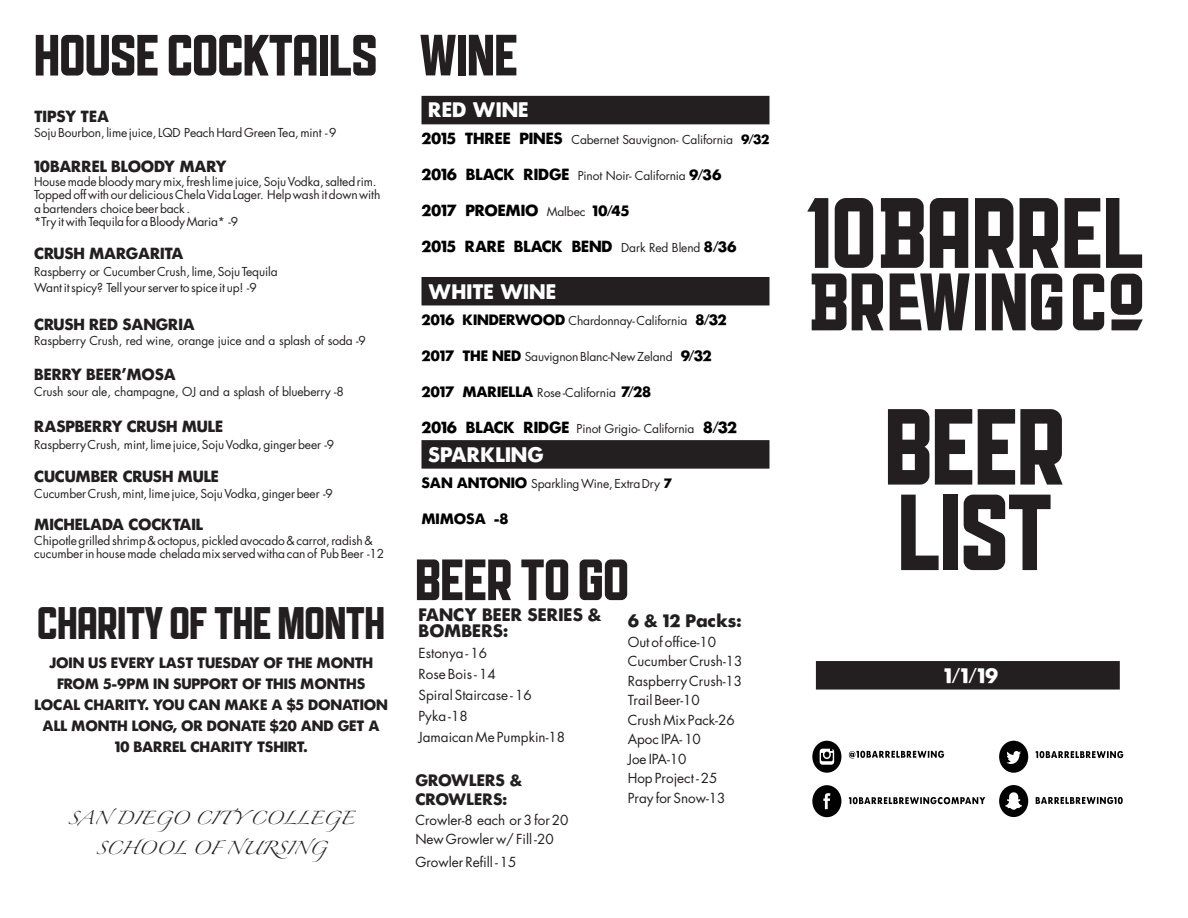
<style>
.page{position:relative;width:1188px;height:918px;background:#fff}
.page>*{position:absolute;margin:0;border:0;box-sizing:border-box;transform-origin:0 0}
.t1{font:117px "Public Gothic Square";color:#231f20}
.TOP_SECTION{font:63px "Public Gothic Square";color:#231f20}
.t2{font:49.5px "Public Gothic Square";color:#231f20}
.BEER_CATEGORY{font:700 21px "Payson WF";color:#fff}
.t3{font:700 18px/16.5px "Payson WF";color:#231f20}
.t4{font:700 16.5px "Payson WF";color:#231f20}
.BEER_NAME{font:700 16.2px "Payson WF";letter-spacing:-.01em;color:#231f20}
.t5{font:700 16.2px "Payson WF";letter-spacing:-.01em;color:#000}
.BEER_NAME-2{font:700 15px/21px "Payson WF";letter-spacing:-.01em;color:#231f20;text-align:center}
.BEER_NAME-3{font:700 15px "Payson WF";letter-spacing:-.01em;color:#000}
.t6{font:13.5px "Futura Std";color:#231f20}
.BEER_NAME-4{font:12px/13.5px "Futura Std";letter-spacing:-.01em;color:#231f20}
.BEER_DESCRIPTION{font:12px "Futura Std";letter-spacing:-.01em;color:#231f20}
.t7{font:12px "Zapfino";letter-spacing:-.01em;color:#231f20}
.s1{font-family:"Payson WF";font-weight:700;font-size:16.2px;color:#000}
.s2{font-family:"Payson WF";font-weight:700;font-size:13.5px;color:#000}
.s3{font-family:"Payson WF";font-weight:700;font-size:15px;color:#000}
.s4{font-family:"Futura Std";font-weight:400;font-size:12px;color:#231f20}
.s5{font-size:15px}
</style>
<div class="page">
<svg style="left:807px;top:198px;width:336px;height:132px;fill:#231f20"></svg>
<div style="left:816px;top:661px;width:304px;height:29px;background:#231f20"></div>
<div style="left:422px;top:96px;width:348px;height:28px;background:#231f20"></div>
<div style="left:422px;top:277px;width:348px;height:28px;background:#231f20"></div>
<div style="left:422px;top:440px;width:348px;height:29px;background:#231f20"></div>
<svg style="left:849px;top:751px;width:95px;height:7px"></svg>
<svg style="left:812px;top:741px;width:29px;height:32px"></svg>
<svg style="left:1036px;top:751px;width:87px;height:7px"></svg>
<svg style="left:999px;top:741px;width:29px;height:32px"></svg>
<svg style="left:849px;top:797px;width:136px;height:7px"></svg>
<svg style="left:812px;top:785px;width:29px;height:32px"></svg>
<svg style="left:1036px;top:797px;width:87px;height:7px"></svg>
<svg style="left:999px;top:785px;width:29px;height:32px"></svg>
<p class="TOP_SECTION" style="left:34px;top:23px;width:344px">HOUSE COCKTAILS</p>
<p class="BEER_NAME" style="left:34px;top:107px;width:76px">TIPSY TEA</p>
<p class="BEER_NAME-4" style="left:34px;top:126px;width:304px">Soju Bourbon, lime juice, LQD Peach Hard Green Tea, mint - 9</p>
<p class="BEER_NAME" style="left:34px;top:157px;width:194px">10BARREL BLOODY MARY</p>
<p class="BEER_NAME-4" style="left:34px;top:175px;width:348px">House made bloody mary mix, fresh lime juice, Soju Vodka, salted rim.<br>Topped off with our delicious Chela Vida Lager. Help wash it down with a bartenders choice beer back .</p>
<p class="BEER_NAME-4" style="left:34px;top:215px;width:205px">*Try it with Tequila for a Bloody Maria* -9</p>
<p class="BEER_NAME" style="left:34px;top:244px;width:151px">CRUSH MARGARITA</p>
<p class="BEER_NAME-4" style="left:34px;top:265px;width:245px">Raspberry or Cucumber Crush, lime, Soju Tequila</p>
<p class="BEER_NAME-4" style="left:34px;top:281px;width:224px">Want it spicy? Tell your server to spice it up! -9</p>
<p class="BEER_NAME" style="left:34px;top:315px;width:162px">CRUSH RED SANGRIA</p>
<p class="BEER_DESCRIPTION" style="left:34px;top:333px;width:333px">Raspberry Crush, red wine, orange juice and a splash of soda -9</p>
<p class="BEER_NAME" style="left:34px;top:365px;width:143px">BERRY BEER’MOSA</p>
<p class="BEER_DESCRIPTION" style="left:34px;top:384px;width:311px">Crush sour ale, champagne, OJ and a splash of blueberry -8</p>
<p class="BEER_NAME" style="left:34px;top:417px;width:190px">RASPBERRY CRUSH MULE</p>
<p class="BEER_NAME-4" style="left:34px;top:438px;width:302px">Raspberry Crush, mint, lime juice, Soju Vodka, ginger beer -9</p>
<p class="BEER_NAME" style="left:34px;top:467px;width:186px">CUCUMBER CRUSH MULE</p>
<p class="BEER_NAME-4" style="left:34px;top:487px;width:300px">Cucumber Crush, mint, lime juice, Soju Vodka, ginger beer -9</p>
<p class="BEER_NAME" style="left:34px;top:515px;width:171px">MICHELADA COCKTAIL</p>
<p class="BEER_NAME-4" style="left:34px;top:534px;width:351px">Chipotle grilled shrimp &amp; octopus, pickled avocado &amp; carrot, radish &amp; cucumber in house made chelada mix served witha can of Pub Beer -12</p>
<p class="t2" style="left:38px;top:598px;width:349px">CHARITY OF THE MONTH</p>
<p class="BEER_NAME-2" style="left:35px;top:653px;width:355px">JOIN US EVERY LAST TUESDAY OF THE MONTH FROM 5-9PM IN SUPPORT OF THIS MONTHS LOCAL CHARITY. YOU CAN MAKE A $5 DONATION ALL MONTH LONG, OR DONATE $20 AND GET A 10 BARREL CHARITY TSHIRT.</p>
<p class="t7" style="left:68px;top:813px;width:287px">SAN DIEGO CITYCOLLEGE</p>
<p class="t7" style="left:96px;top:843px;width:232px">SCHOOL OF NURSING</p>
<p class="TOP_SECTION" style="left:420px;top:23px;width:99px">WINE</p>
<p class="BEER_CATEGORY" style="left:428px;top:98px;width:102px">RED WINE</p>
<p class="BEER_NAME-4" style="left:422px;top:133px;width:349px"><span class="s1">2015 THREE PINES</span> Cabernet Sauvignon- California <span class="s2">9/32</span></p>
<p class="BEER_NAME-4" style="left:422px;top:169px;width:302px"><span class="s1">2016 BLACK RIDGE</span> Pinot Noir- California <span class="s3">9/36</span></p>
<p class="t5" style="left:422px;top:201px;width:210px">2017 PROEMIO <span class="s4">Malbec</span> <span class="s5">10/45</span></p>
<p class="t5" style="left:422px;top:237px;width:317px">2015 RARE BLACK BEND <span class="s4">Dark Red Blend</span> <span class="s5">8/36</span></p>
<p class="BEER_CATEGORY" style="left:428px;top:279px;width:130px">WHITE WINE</p>
<p class="BEER_NAME-4" style="left:422px;top:314px;width:307px"><span class="s3">2016 KINDERWOOD</span> Chardonnay- California <span class="s3">8/32</span></p>
<p class="BEER_NAME-4" style="left:422px;top:350px;width:292px"><span class="s3">2017 THE NED</span> Sauvignon Blanc-New Zeland <span class="s3">9/32</span></p>
<p class="BEER_NAME-3" style="left:422px;top:383px;width:231px">2017 MARIELLA <span class="s4">Rose -California</span> 7/28</p>
<p class="BEER_NAME-4" style="left:422px;top:422px;width:317px"><span class="s1">2016 BLACK RIDGE</span> Pinot Grigio- California <span class="s1">8/32</span></p>
<p class="BEER_CATEGORY" style="left:428px;top:442px;width:117px">SPARKLING</p>
<p class="BEER_NAME-4" style="left:422px;top:477px;width:252px"><span class="s3">SAN ANTONIO</span> Sparkling Wine, Extra Dry <span class="s2">7</span></p>
<p class="BEER_NAME-3" style="left:422px;top:510px;width:88px">MIMOSA -8</p>
<p class="TOP_SECTION" style="left:415px;top:548px;width:215px">BEER TO GO</p>
<p class="t3" style="left:418px;top:606px;width:185px">FANCY BEER SERIES &amp;<br>BOMBERS:</p>
<p class="t6" style="left:418px;top:645px;width:70px">Estonya - 16</p>
<p class="t6" style="left:418px;top:666px;width:79px">Rose Bois - 14</p>
<p class="t6" style="left:418px;top:687px;width:115px">Spiral Staircase - 16</p>
<p class="t6" style="left:418px;top:708px;width:51px">Pyka -18</p>
<p class="t6" style="left:418px;top:729px;width:148px">Jamaican Me Pumpkin-18</p>
<p class="t3" style="left:628px;top:613px;width:115px">6 &amp; 12 Packs:</p>
<p class="t6" style="left:628px;top:633px;width:90px">Out of office-10</p>
<p class="t6" style="left:628px;top:653px;width:116px">Cucumber Crush-13</p>
<p class="t6" style="left:628px;top:672px;width:116px">Raspberry Crush-13</p>
<p class="t6" style="left:628px;top:692px;width:74px">Trail Beer-10</p>
<p class="t6" style="left:628px;top:711px;width:108px">Crush Mix Pack-26</p>
<p class="t6" style="left:628px;top:731px;width:75px">Apoc IPA- 10</p>
<p class="t6" style="left:628px;top:750px;width:60px">Joe IPA-10</p>
<p class="t6" style="left:628px;top:770px;width:91px">Hop Project - 25</p>
<p class="t6" style="left:628px;top:789px;width:99px">Pray for Snow-13</p>
<p class="t4" style="left:415px;top:770px;width:108px">GROWLERS &amp;</p>
<p class="t4" style="left:415px;top:790px;width:93px">CROWLERS:</p>
<p class="t6" style="left:415px;top:811px;width:155px">Crowler-8 each or 3 for 20</p>
<p class="t6" style="left:415px;top:831px;width:140px">New Growler w/ Fill -20</p>
<p class="t6" style="left:415px;top:853px;width:103px">Growler Refill - 15</p>
<p class="t1" style="left:885px;top:387px;width:181px">BEER</p>
<p class="t1" style="left:898px;top:473px;width:155px">LIST</p>
<p class="BEER_CATEGORY" style="left:944px;top:663px;width:56px">1/1/19</p>
</div>
